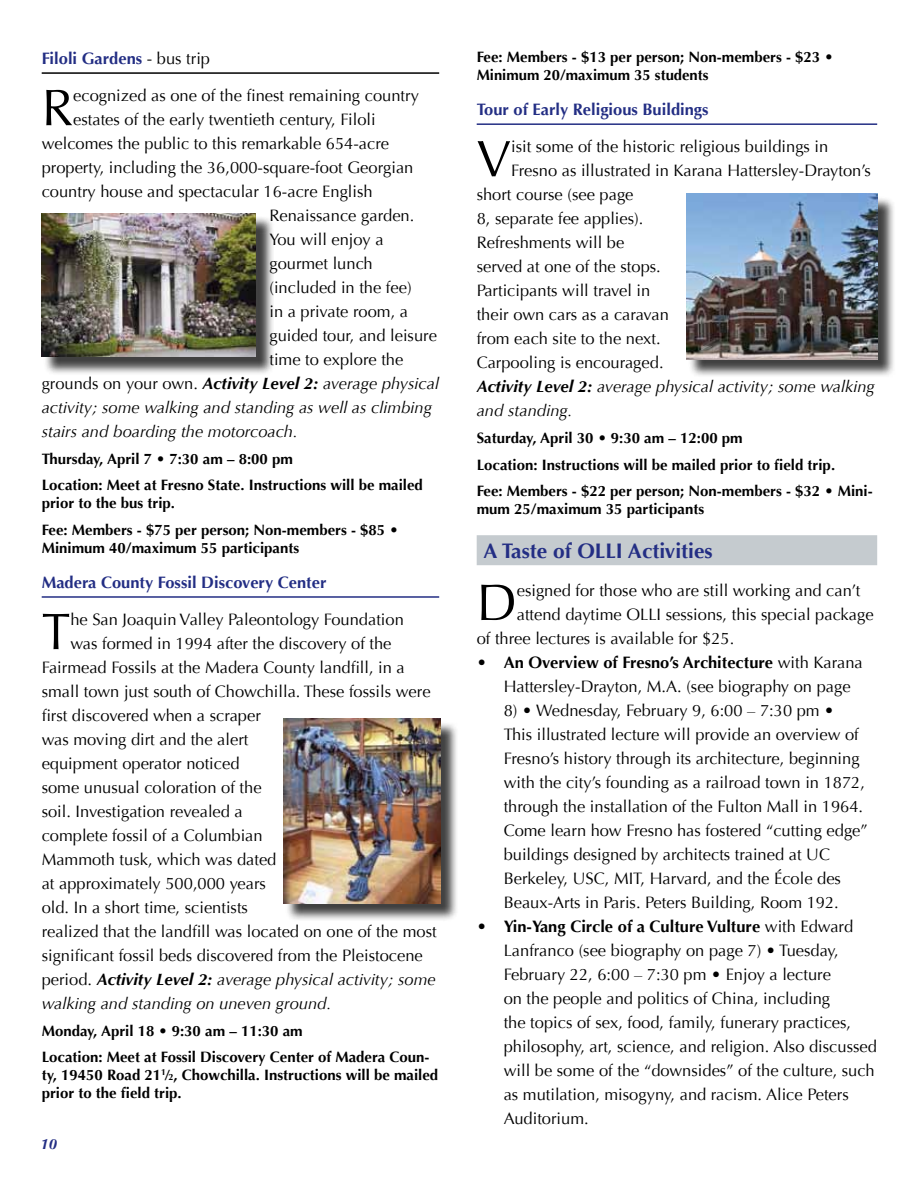
<style>
.page{position:relative;width:918px;height:1188px;background:#fff}
.page>*{position:absolute;margin:0;border:0;box-sizing:border-box;transform-origin:0 0}
.t1{font:51.6px "Optima";color:#000}
.t2{font:700 21px "Optima";color:#232e84}
.t3{font:16.5px/24px "Optima";color:#000}
.t4{font:italic 16.5px "Optima";color:#000}
.t5{font:700 16.5px "Optima";color:#232e84}
.t6{font:700 15px/26.7px "Optima";color:#000}
.t7{font:italic 700 15px "Optima";color:#232e84}
.s1{font-weight:400;color:#000}
.s2{font-weight:700;font-style:italic}
.s3{font-style:italic}
.s4{font-style:normal}
.s5{font-weight:700}
.s6{font-size:9px}
</style>
<div class="page">
<hr style="left:477px;top:123px;width:400px;height:2px;background:#232e84">
<div style="left:477px;top:535px;width:400px;height:30px;background:#c5cbcf"></div>
<hr style="left:42px;top:72px;width:397px;height:2px;background:#000">
<hr style="left:42px;top:596px;width:397px;height:2px;background:#232e84">
<div style="left:689px;top:196px;width:207px;height:182px;background:#000;opacity:.75"></div>
<img style="left:686px;top:194px;width:192px;height:165px">
<div style="left:285px;top:721px;width:174px;height:201px;background:#000;opacity:.75"></div>
<img style="left:283px;top:719px;width:157px;height:184px">
<div style="left:43px;top:216px;width:232px;height:160px;background:#000;opacity:.75"></div>
<img style="left:41px;top:213px;width:215px;height:144px">
<p class="t5" style="left:42px;top:48px;width:170px">Filoli Gardens <span class="s1">- bus trip</span></p>
<h1 class="t1" style="left:42px;top:78px;width:33px">R</h1>
<p class="t3" style="left:73px;top:84px;width:347px">ecognized as one of the finest remaining country</p>
<p class="t3" style="left:73px;top:108px;width:304px">estates of the early twentieth century, Filoli</p>
<p class="t3" style="left:42px;top:132px;width:349px">welcomes the public to this remarkable 654-acre</p>
<p class="t3" style="left:42px;top:156px;width:373px">property, including the 36,000-square-foot Georgian</p>
<p class="t3" style="left:42px;top:180px;width:333px">country house and spectacular 16-acre English</p>
<p class="t3" style="left:269px;top:204px;width:146px">Renaissance garden.</p>
<p class="t3" style="left:269px;top:228px;width:116px">You will enjoy a</p>
<p class="t3" style="left:269px;top:252px;width:105px">gourmet lunch</p>
<p class="t3" style="left:269px;top:276px;width:144px">(included in the fee)</p>
<p class="t3" style="left:269px;top:300px;width:140px">in a private room, a</p>
<p class="t3" style="left:269px;top:324px;width:169px">guided tour, and leisure</p>
<p class="t3" style="left:269px;top:348px;width:135px">time to explore the</p>
<p class="t3" style="left:42px;top:372px;width:399px">grounds on your own. <span class="s2">Activity Level 2:</span> <span class="s3">average physical</span></p>
<p class="t4" style="left:42px;top:398px;width:392px">activity; some walking and standing as well as climbing</p>
<p class="t4" style="left:42px;top:422px;width:257px">stairs and boarding the motorcoach.</p>
<p class="t6" style="left:42px;top:446px;width:383px">Thursday, April 7 • 7:30 am – 8:00 pm<br>Location: Meet at Fresno State. Instructions will be mailed</p>
<p class="t6" style="left:42px;top:490px;width:358px">prior to the bus trip.<br>Fee: Members - $75 per person; Non-members - $85 •</p>
<p class="t6" style="left:42px;top:535px;width:259px">Minimum 40/maximum 55 participants</p>
<p class="t5" style="left:42px;top:572px;width:286px">Madera County Fossil Discovery Center</p>
<h1 class="t1" style="left:42px;top:602px;width:30px">T</h1>
<p class="t3" style="left:70px;top:608px;width:335px">he San Joaquin Valley Paleontology Foundation</p>
<p class="t3" style="left:70px;top:632px;width:323px">was formed in 1994 after the discovery of the</p>
<p class="t3" style="left:42px;top:656px;width:365px">Fairmead Fossils at the Madera County landfill, in a</p>
<p class="t3" style="left:42px;top:680px;width:390px">small town just south of Chowchilla. These fossils were</p>
<p class="t3" style="left:42px;top:704px;width:221px">first discovered when a scraper</p>
<p class="t3" style="left:42px;top:728px;width:208px">was moving dirt and the alert</p>
<p class="t3" style="left:42px;top:752px;width:199px">equipment operator noticed</p>
<p class="t3" style="left:42px;top:776px;width:221px">some unusual coloration of the</p>
<p class="t3" style="left:42px;top:800px;width:203px">soil. Investigation revealed a</p>
<p class="t3" style="left:42px;top:824px;width:223px">complete fossil of a Columbian</p>
<p class="t3" style="left:42px;top:848px;width:236px">Mammoth tusk, which was dated</p>
<p class="t3" style="left:42px;top:872px;width:226px">at approximately 500,000 years</p>
<p class="t3" style="left:42px;top:896px;width:208px">old. In a short time, scientists</p>
<p class="t3" style="left:42px;top:920px;width:396px">realized that the landfill was located on one of the most</p>
<p class="t3" style="left:42px;top:944px;width:383px">significant fossil beds discovered from the Pleistocene</p>
<p class="t4" style="left:42px;top:970px;width:396px"><span class="s4">period.</span> <span class="s5">Activity Level 2:</span> average physical activity; some</p>
<p class="t4" style="left:42px;top:994px;width:291px">walking and standing on uneven ground.</p>
<p class="t6" style="left:42px;top:1017px;width:389px">Monday, April 18 • 9:30 am – 11:30 am<br>Location: Meet at Fossil Discovery Center of Madera Coun-</p>
<p class="t6" style="left:42px;top:1066px;width:398px;line-height:18px">ty, 19450 Road 21<sup>1</sup>⁄<span class="s6">2</span>, Chowchilla. Instructions will be mailed prior to the field trip.</p>
<p class="t7" style="left:40px;top:1135px;width:18px">10</p>
<p class="t6" style="left:477px;top:48px;width:358px;line-height:18px">Fee: Members - $13 per person; Non-members - $23 •<br>Minimum 20/maximum 35 students</p>
<p class="t5" style="left:477px;top:100px;width:233px">Tour of Early Religious Buildings</p>
<h1 class="t1" style="left:477px;top:129px;width:36px">V</h1>
<p class="t3" style="left:511px;top:135px;width:319px">isit some of the historic religious buildings in</p>
<p class="t3" style="left:511px;top:159px;width:361px">Fresno as illustrated in Karana Hattersley-Drayton’s</p>
<p class="t3" style="left:477px;top:183px;width:158px">short course (see page</p>
<p class="t3" style="left:477px;top:207px;width:168px">8, separate fee applies).</p>
<p class="t3" style="left:477px;top:231px;width:149px">Refreshments will be</p>
<p class="t3" style="left:477px;top:255px;width:186px">served at one of the stops.</p>
<p class="t3" style="left:477px;top:279px;width:175px">Participants will travel in</p>
<p class="t3" style="left:477px;top:303px;width:194px">their own cars as a caravan</p>
<p class="t3" style="left:477px;top:327px;width:186px">from each site to the next.</p>
<p class="t3" style="left:477px;top:351px;width:188px">Carpooling is encouraged.</p>
<p class="t4" style="left:477px;top:377px;width:400px"><span class="s5">Activity Level 2:</span> average physical activity; some walking</p>
<p class="t4" style="left:477px;top:401px;width:97px">and standing.</p>
<p class="t6" style="left:477px;top:425px;width:398px">Saturday, April 30 • 9:30 am – 12:00 pm<br>Location: Instructions will be mailed prior to field trip.<br>Fee: Members - $22 per person; Non-members - $32 • Mini-</p>
<p class="t6" style="left:477px;top:496px;width:229px">mum 25/maximum 35 participants</p>
<p class="t2" style="left:483px;top:539px;width:231px">A Taste of OLLI Activities</p>
<h1 class="t1" style="left:477px;top:573px;width:42px">D</h1>
<p class="t3" style="left:517px;top:579px;width:345px">esigned for those who are still working and can’t</p>
<p class="t3" style="left:517px;top:603px;width:358px">attend daytime OLLI sessions, this special package</p>
<p class="t3" style="left:477px;top:627px;width:259px">of three lectures is available for $25.</p>
<p class="t3" style="left:504px;top:651px;width:361px;text-indent:-27px">• <span class="s5">An Overview of Fresno’s Architecture</span> with Karana<br>Hattersley-Drayton, M.A. (see biography on page</p>
<p class="t3" style="left:504px;top:699px;width:366px">8) • Wednesday, February 9, 6:00 – 7:30 pm •<br>This illustrated lecture will provide an overview of Fresno’s history through its architecture, beginning with the city’s founding as a railroad town in 1872, through the installation of the Fulton Mall in 1964.<br>Come learn how Fresno has fostered “cutting edge” buildings designed by architects trained at UC Berkeley, USC, MIT, Harvard, and the École des Beaux-Arts in Paris. Peters Building, Room 192.</p>
<p class="t3" style="left:504px;top:915px;width:375px;text-indent:-27px">• <span class="s5">Yin-Yang Circle of a Culture Vulture</span> with Edward Lanfranco (see biography on page 7) • Tuesday, February 22, 6:00 – 7:30 pm • Enjoy a lecture<br>on the people and politics of China, including<br>the topics of sex, food, family, funerary practices, philosophy, art, science, and religion. Also discussed will be some of the “downsides” of the culture, such as mutilation, misogyny, and racism. Alice Peters Auditorium.</p>
</div>
